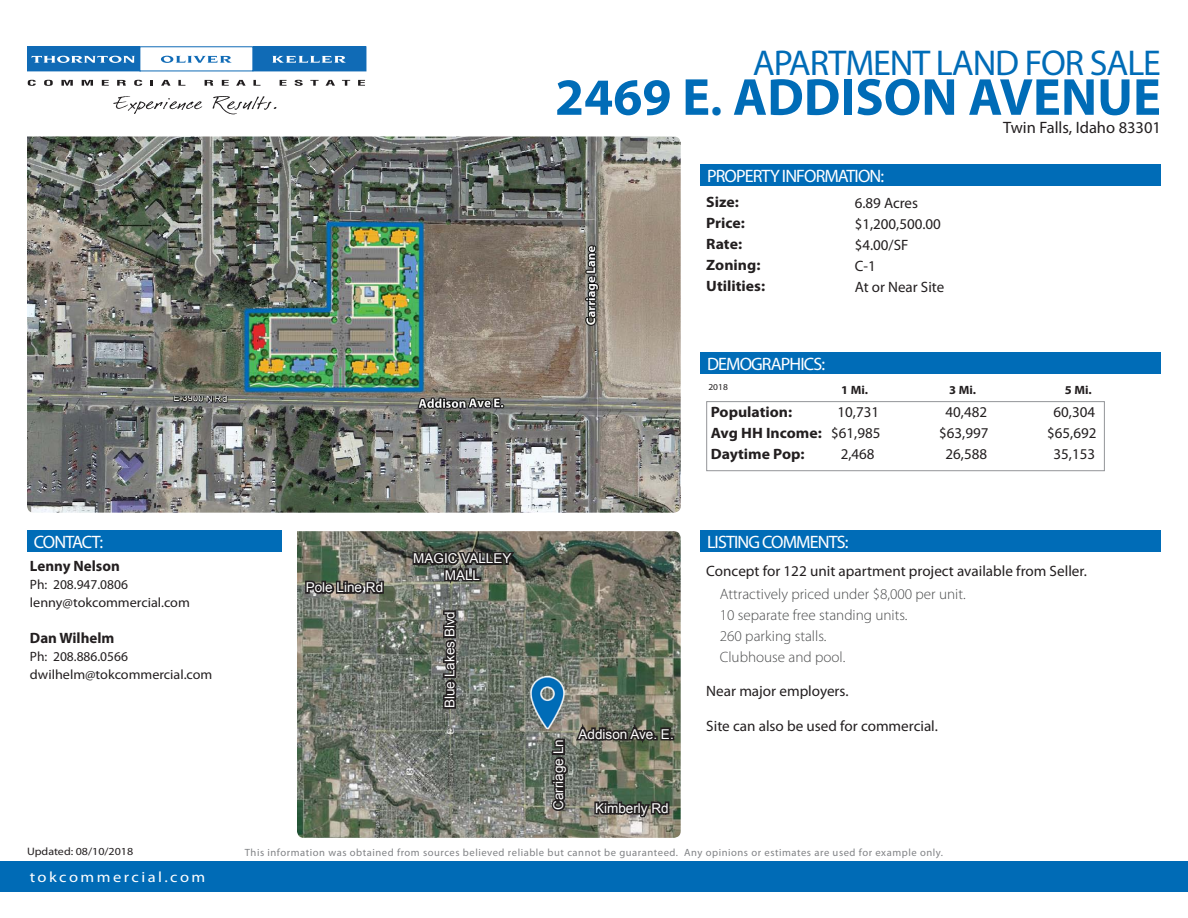
<style>
.page{position:relative;width:1188px;height:918px;background:#fff}
.page>*{position:absolute;margin:0;border:0;box-sizing:border-box;transform-origin:0 0}
.t1{font:700 52.5px "Myriad Pro";color:#006cb7}
.t2{font:36px "Myriad Pro";letter-spacing:-.03em;color:#006cb7}
.t3{font:18px "Myriad Pro";letter-spacing:-.05em;color:#fff}
.t4{font:16.5px "Myriad Pro";color:#231f20}
.t5{font:15px/21px "Myriad Pro";color:#231f20}
.t6{font:300 15px/21px "Myriad Pro";color:#4b4c4d}
.t7{font:700 15px/21px "Myriad Pro";color:#231f20;scale:1.05 1}
.t8{font:700 15px "Myriad Pro";color:#231f20}
.t9{font:14.85px "Myriad Pro";letter-spacing:.15em;color:#fff;scale:1.11 1}
.t10{font:13.5px/18px "Myriad Pro";color:#231f20}
.t11{font:13.5px/16.2px "Arial";color:#fff;text-align:center}
.t12{font:700 12px "Myriad Pro";color:#231f20;scale:1.05 1}
.t13{font:10.8px "Myriad Pro";color:#231f20;scale:1.11 1}
.t14{font:10.5px "Myriad Pro";letter-spacing:.05em;color:#808285}
.t15{font:9px "Myriad Pro";color:#231f20;scale:1.05 1}
.s1{font-size:46.5px}
</style>
<div class="page">
<div style="left:0;top:861px;width:1188px;height:30px;background:#006bb6"></div>
<svg style="left:28px;top:80px;width:8px;height:6px"></svg>
<svg style="left:44px;top:80px;width:9px;height:6px"></svg>
<svg style="left:61px;top:80px;width:12px;height:6px"></svg>
<svg style="left:82px;top:80px;width:11px;height:6px"></svg>
<svg style="left:102px;top:80px;width:7px;height:6px"></svg>
<svg style="left:117px;top:80px;width:9px;height:6px"></svg>
<svg style="left:134px;top:80px;width:8px;height:6px"></svg>
<svg style="left:151px;top:80px;width:2px;height:6px"></svg>
<svg style="left:161px;top:80px;width:10px;height:6px"></svg>
<svg style="left:178px;top:80px;width:7px;height:6px"></svg>
<svg style="left:205px;top:80px;width:8px;height:6px"></svg>
<svg style="left:222px;top:80px;width:7px;height:6px"></svg>
<svg style="left:236px;top:80px;width:10px;height:6px"></svg>
<svg style="left:253px;top:80px;width:7px;height:6px"></svg>
<svg style="left:280px;top:80px;width:7px;height:6px"></svg>
<svg style="left:295px;top:80px;width:8px;height:6px"></svg>
<svg style="left:310px;top:80px;width:9px;height:6px"></svg>
<svg style="left:326px;top:80px;width:9px;height:6px"></svg>
<svg style="left:342px;top:80px;width:8px;height:6px"></svg>
<svg style="left:358px;top:80px;width:7px;height:6px"></svg>
<div style="left:27px;top:47px;width:113px;height:24px;background:#106bb6"></div>
<div style="left:253px;top:47px;width:113px;height:24px;background:#106bb6"></div>
<svg style="left:32px;top:56px;width:103px;height:7px"></svg>
<svg style="left:161px;top:56px;width:71px;height:7px"></svg>
<svg style="left:272px;top:56px;width:74px;height:7px"></svg>
<svg style="left:113px;top:96px;width:89px;height:18px"></svg>
<svg style="left:213px;top:96px;width:63px;height:18px"></svg>
<img style="left:297px;top:531px;width:384px;height:307px">
<img style="left:27px;top:136px;width:654px;height:377px">
<div style="left:706px;top:401px;width:399px;height:70px;border:1px solid #939598"></div>
<svg style="left:440px;top:609px;width:25px;height:117px"></svg>
<svg style="left:303px;top:578px;width:83px;height:19px"></svg>
<svg style="left:549px;top:716px;width:125px;height:122px"></svg>
<svg style="left:411px;top:535px;width:107px;height:55px"></svg>
<div style="left:27px;top:530px;width:255px;height:21px;background:#006cb7"></div>
<div style="left:700px;top:353px;width:461px;height:21px;background:#006cb7"></div>
<div style="left:700px;top:165px;width:461px;height:21px;background:#006cb7"></div>
<div style="left:700px;top:530px;width:461px;height:21px;background:#006cb7"></div>
<img style="left:522px;top:677px;width:51px;height:51px">
<p class="t3" style="left:34px;top:531px;width:71px">CONTACT:</p>
<p class="t8" style="left:30px;top:557px;width:91px">Lenny Nelson</p>
<p class="t10" style="left:30px;top:576px;width:161px">Ph: 208.947.0806 lenny@tokcommercial.com</p>
<p class="t8" style="left:30px;top:628px;width:86px">Dan Wilhelm</p>
<p class="t10" style="left:30px;top:647px;width:184px">Ph: 208.886.0566 dwilhelm@tokcommercial.com</p>
<p class="t13" style="left:27px;top:845px;width:97px">Updated: 08/10/2018</p>
<p class="t9" style="left:30px;top:867px;width:160px">tokcommercial.com</p>
<h2 class="t2" style="left:753px;top:41px;width:410px">APARTMENT LAND FOR SALE</h2>
<h1 class="t1" style="left:555px;top:63px;width:608px">2469 E<span class="s1">.</span> ADDISON AVENUE</h1>
<p class="t3" style="left:707px;top:165px;width:179px">PROPERTY INFORMATION:</p>
<p class="t7" style="left:706px;top:191px;width:58px">Size:<br>Price:<br>Rate:<br>Zoning:<br>Utilities:</p>
<p class="t5" style="left:855px;top:192px;width:91px">6.89 Acres $1,200,500.00 $4.00/SF<br>C-1<br>At or Near Site</p>
<p class="t3" style="left:707px;top:353px;width:119px">DEMOGRAPHICS:</p>
<p class="t4" style="left:1003px;top:117px;width:159px">Twin Falls, Idaho 83301</p>
<p class="t15" style="left:708px;top:382px;width:20px">2018</p>
<p class="t7" style="left:711px;top:401px;width:107px">Population:<br>Avg HH Income:<br>Daytime Pop:</p>
<p class="t12" style="left:841px;top:382px;width:27px">1 Mi.</p>
<p class="t12" style="left:949px;top:382px;width:27px">3 Mi.</p>
<p class="t12" style="left:1065px;top:382px;width:27px">5 Mi.</p>
<p class="t5" style="left:838px;top:401px;width:43px">10,731</p>
<p class="t5" style="left:946px;top:401px;width:43px">40,482</p>
<p class="t5" style="left:1054px;top:401px;width:43px">60,304</p>
<p class="t5" style="left:831px;top:422px;width:51px">$61,985</p>
<p class="t5" style="left:939px;top:422px;width:51px">$63,997</p>
<p class="t5" style="left:1047px;top:422px;width:51px">$65,692</p>
<p class="t5" style="left:841px;top:443px;width:35px">2,468</p>
<p class="t5" style="left:946px;top:443px;width:43px">26,588</p>
<p class="t5" style="left:1054px;top:443px;width:43px">35,153</p>
<p class="t11" style="left:306px;top:579px;width:79px">Pole Line Rd</p>
<p class="t11" style="left:413px;top:551px;width:100px">MAGIC VALLEY<br>MALL</p>
<p class="t11" style="left:442px;top:708px;width:98px;rotate:-90deg">Blue Lakes Blvd</p>
<p class="t11" style="left:551px;top:810px;width:72px;rotate:-90deg">Carriage Ln</p>
<p class="t11" style="left:579px;top:726px;width:97px">Addison Ave. E.</p>
<p class="t11" style="left:595px;top:800px;width:75px">Kimberly Rd</p>
<p class="t3" style="left:707px;top:531px;width:143px">LISTING COMMENTS:</p>
<p class="t5" style="left:706px;top:560px;width:382px">Concept for 122 unit apartment project available from Seller.</p>
<p class="t6" style="left:720px;top:583px;width:247px">Attractively priced under $8,000 per unit.<br>10 separate free standing units.<br>260 parking stalls.<br>Clubhouse and pool.</p>
<p class="t5" style="left:706px;top:680px;width:144px">Near major employers.</p>
<p class="t5" style="left:706px;top:715px;width:233px">Site can also be used for commercial.</p>
<p class="t14" style="left:245px;top:846px;width:700px">This information was obtained from sources believed reliable but cannot be guaranteed. Any opinions or estimates are used for example only.</p>
</div>
